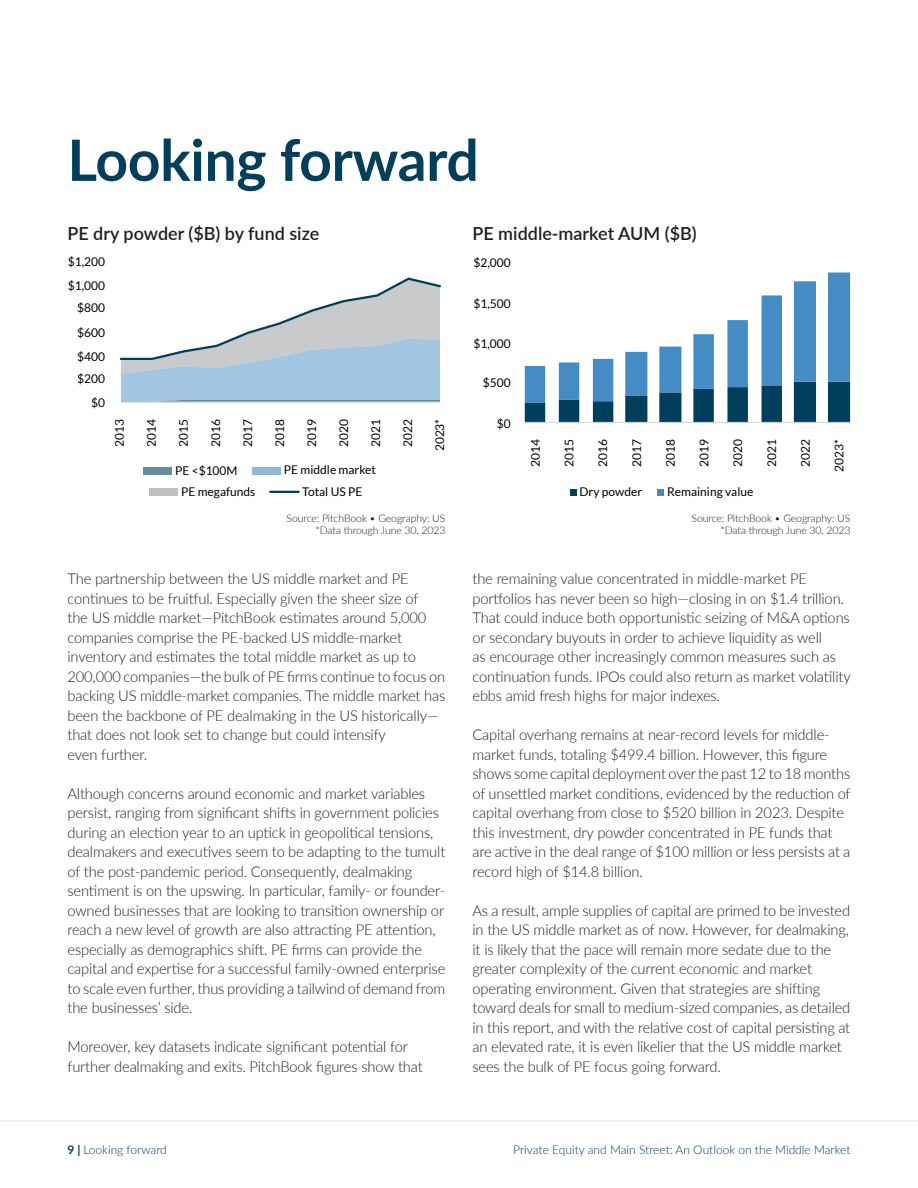
<style>
.page{position:relative;width:918px;height:1188px;background:#fff}
.page>*{position:absolute;margin:0;border:0;box-sizing:border-box;transform-origin:0 0}
.t1{font:700 57px "Lato";letter-spacing:-.005em;color:#033e5b}
.Chart_title{font:600 18px "Lato";color:#231f20}
.Body{font:300 15px/19.5px "Lato";letter-spacing:-.01em;color:#231f20}
.t2{font:12px "Lato";color:#000}
.t3{font:300 12px "Lato";color:#033e5b}
.Source_Tag{font:300 10.5px/12.6px "Lato";letter-spacing:-.01em;color:#231f20;text-align:right}
.s1{font-weight:700}
</style>
<div class="page">
<hr style="left:0;top:1120px;width:918px;height:2px;background:#d2d3d3">
<svg style="left:119px;top:277px;width:322px;height:125px"></svg>
<div style="left:144px;top:467px;width:28px;height:8px;background:#668b9d"></div>
<div style="left:252px;top:467px;width:28px;height:7px;background:#90badb"></div>
<div style="left:150px;top:488px;width:28px;height:8px;background:#bebfc1"></div>
<hr style="left:270px;top:491px;width:29px;height:2px;background:#013e5c">
<hr style="left:121px;top:402px;width:319px;height:1px;background:#d2d3d4">
<svg style="left:525px;top:273px;width:325px;height:149px"></svg>
<div style="left:570px;top:489px;width:7px;height:7px;background:#013e5c"></div>
<div style="left:657px;top:489px;width:7px;height:7px;background:#468cc4"></div>
<hr style="left:525px;top:422px;width:325px;height:1px;background:#d2d3d4">
<h1 class="t1" style="left:68px;top:118px;width:413px">Looking forward</h1>
<p class="Chart_title" style="left:68px;top:221px;width:253px">PE dry powder ($B) by fund size</p>
<p class="t2" style="left:68px;top:255px;width:39px">$1,200</p>
<p class="t2" style="left:68px;top:279px;width:39px">$1,000</p>
<p class="t2" style="left:77px;top:301px;width:29px">$800</p>
<p class="t2" style="left:77px;top:325px;width:29px">$600</p>
<p class="t2" style="left:77px;top:350px;width:29px">$400</p>
<p class="t2" style="left:77px;top:372px;width:29px">$200</p>
<p class="t2" style="left:91px;top:396px;width:15px">$0</p>
<p class="t2" style="left:113px;top:447px;width:29px;rotate:-90deg">2013</p>
<p class="t2" style="left:145px;top:447px;width:29px;rotate:-90deg">2014</p>
<p class="t2" style="left:177px;top:447px;width:29px;rotate:-90deg">2015</p>
<p class="t2" style="left:209px;top:447px;width:29px;rotate:-90deg">2016</p>
<p class="t2" style="left:241px;top:447px;width:29px;rotate:-90deg">2017</p>
<p class="t2" style="left:273px;top:447px;width:29px;rotate:-90deg">2018</p>
<p class="t2" style="left:305px;top:447px;width:29px;rotate:-90deg">2019</p>
<p class="t2" style="left:337px;top:447px;width:29px;rotate:-90deg">2020</p>
<p class="t2" style="left:369px;top:447px;width:29px;rotate:-90deg">2021</p>
<p class="t2" style="left:401px;top:447px;width:29px;rotate:-90deg">2022</p>
<p class="t2" style="left:433px;top:451px;width:34px;rotate:-90deg">2023*</p>
<p class="t2" style="left:175px;top:464px;width:64px">PE &lt;$100M</p>
<p class="t2" style="left:284px;top:463px;width:94px">PE middle market</p>
<p class="t2" style="left:181px;top:485px;width:76px">PE megafunds</p>
<p class="t2" style="left:302px;top:485px;width:62px">Total US PE</p>
<p class="Source_Tag" style="left:287px;top:511px;width:160px">Source: PitchBook • Geography: US *Data through June 30, 2023</p>
<p class="Body" style="left:68px;top:568px;width:379px">The partnership between the US middle market and PE continues to be fruitful. Especially given the sheer size of<br>the US middle market—PitchBook estimates around 5,000 companies comprise the PE-backed US middle-market inventory and estimates the total middle market as up to 200,000 companies—the bulk of PE firms continue to focus on backing US middle-market companies. The middle market has been the backbone of PE dealmaking in the US historically— that does not look set to change but could intensify<br>even further.</p>
<p class="Body" style="left:68px;top:783px;width:379px">Although concerns around economic and market variables persist, ranging from significant shifts in government policies during an election year to an uptick in geopolitical tensions, dealmakers and executives seem to be adapting to the tumult of the post-pandemic period. Consequently, dealmaking sentiment is on the upswing. In particular, family- or founder&shy;owned businesses that are looking to transition ownership or reach a new level of growth are also attracting PE attention, especially as demographics shift. PE firms can provide the capital and expertise for a successful family-owned enterprise to scale even further, thus providing a tailwind of demand from the businesses’ side.</p>
<p class="Body" style="left:68px;top:1036px;width:357px">Moreover, key datasets indicate significant potential for further dealmaking and exits. PitchBook figures show that</p>
<p class="Chart_title" style="left:472px;top:221px;width:226px">PE middle-market AUM ($B)</p>
<p class="t2" style="left:473px;top:256px;width:39px">$2,000</p>
<p class="t2" style="left:473px;top:297px;width:39px">$1,500</p>
<p class="t2" style="left:473px;top:337px;width:39px">$1,000</p>
<p class="t2" style="left:483px;top:376px;width:29px">$500</p>
<p class="t2" style="left:497px;top:417px;width:15px">$0</p>
<p class="t2" style="left:529px;top:467px;width:29px;rotate:-90deg">2014</p>
<p class="t2" style="left:563px;top:467px;width:29px;rotate:-90deg">2015</p>
<p class="t2" style="left:596px;top:467px;width:29px;rotate:-90deg">2016</p>
<p class="t2" style="left:630px;top:467px;width:29px;rotate:-90deg">2017</p>
<p class="t2" style="left:664px;top:467px;width:29px;rotate:-90deg">2018</p>
<p class="t2" style="left:698px;top:467px;width:29px;rotate:-90deg">2019</p>
<p class="t2" style="left:731px;top:467px;width:29px;rotate:-90deg">2020</p>
<p class="t2" style="left:765px;top:467px;width:29px;rotate:-90deg">2021</p>
<p class="t2" style="left:799px;top:467px;width:29px;rotate:-90deg">2022</p>
<p class="t2" style="left:833px;top:472px;width:34px;rotate:-90deg">2023*</p>
<p class="t2" style="left:580px;top:485px;width:64px">Dry powder</p>
<p class="t2" style="left:667px;top:485px;width:88px">Remaining value</p>
<p class="Source_Tag" style="left:692px;top:511px;width:160px">Source: PitchBook • Geography: US *Data through June 30, 2023</p>
<p class="Body" style="left:472px;top:568px;width:380px">the remaining value concentrated in middle-market PE portfolios has never been so high—closing in on $1.4 trillion.<br>That could induce both opportunistic seizing of M&amp;A options or secondary buyouts in order to achieve liquidity as well<br>as encourage other increasingly common measures such as continuation funds. IPOs could also return as market volatility ebbs amid fresh highs for major indexes.</p>
<p class="Body" style="left:472px;top:724px;width:380px">Capital overhang remains at near-record levels for middle&shy;market funds, totaling $499.4 billion. However, this figure shows some capital deployment over the past 12 to 18 months of unsettled market conditions, evidenced by the reduction of capital overhang from close to $520 billion in 2023. Despite this investment, dry powder concentrated in PE funds that are active in the deal range of $100 million or less persists at a record high of $14.8 billion.</p>
<p class="Body" style="left:472px;top:900px;width:379px">As a result, ample supplies of capital are primed to be invested in the US middle market as of now. However, for dealmaking, it is likely that the pace will remain more sedate due to the greater complexity of the current economic and market operating environment. Given that strategies are shifting toward deals for small to medium-sized companies, as detailed in this report, and with the relative cost of capital persisting at an elevated rate, it is even likelier that the US middle market sees the bulk of PE focus going forward.</p>
<p class="t3" style="left:68px;top:1141px;width:101px"><span class="s1">9 |</span> Looking forward</p>
<p class="t3" style="left:513px;top:1141px;width:339px">Private Equity and Main Street: An Outlook on the Middle Market</p>
</div>
